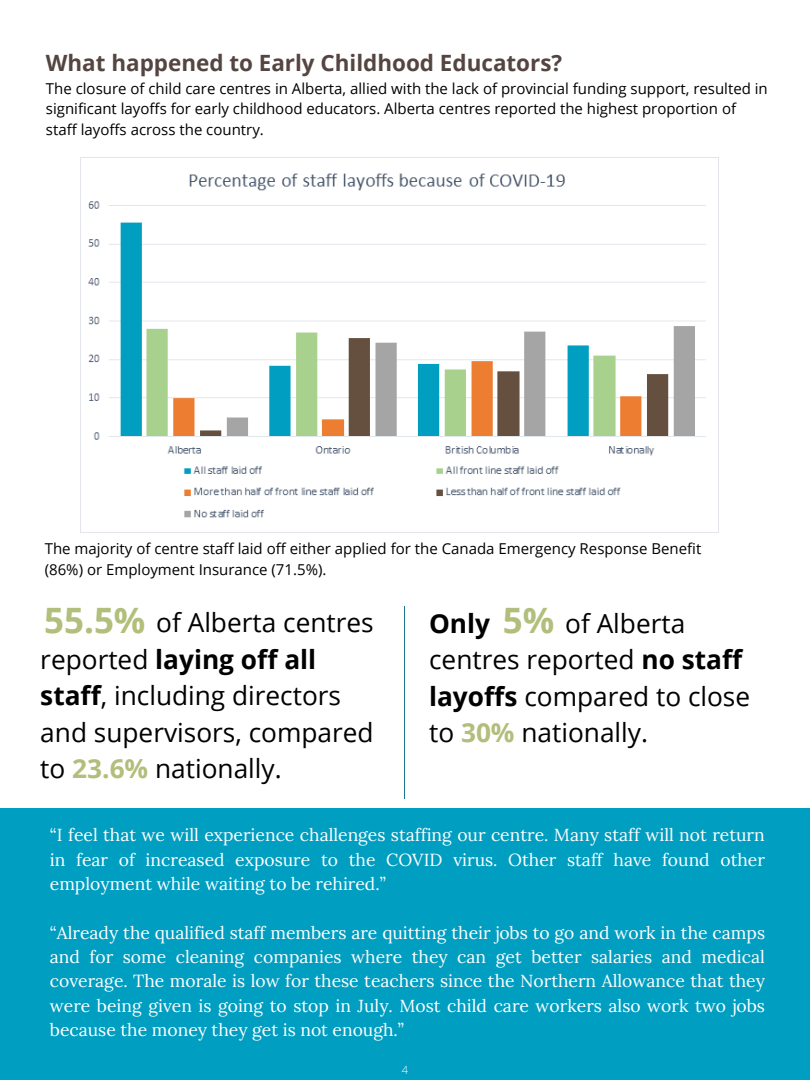
<style>
.page{position:relative;width:810px;height:1080px;background:#fff}
.page>*{position:absolute;margin:0;border:0;box-sizing:border-box;transform-origin:0 0}
.t1{font:700 35px "Open Sans";color:#b2be7b}
.t2{font:26.25px/36.5px "Open Sans";color:#000}
.t3{font:700 26.25px "Open Sans";color:#000}
.t4{font:700 22.44px "Open Sans";color:#544541}
.t5{font:17.5px/24.4px "Lora";color:#fff;text-align:justify}
.t6{font:15px/20.6px "Open Sans";color:#000}
.t7{font:300 11.25px "Open Sans";color:#fff}
.s1{font-weight:700}
.s2{font-weight:700;color:#b2be7b}
</style>
<div class="page">
<div style="left:0;top:808px;width:810px;height:272px;background:#009ec1"></div>
<hr style="left:405px;top:607px;width:1px;height:192px;background:#1b7895">
<img style="left:88px;top:173px;width:618px;height:345px">
<p class="t4" style="left:46px;top:47px;width:518px">What happened to Early Childhood Educators?</p>
<p class="t6" style="left:46px;top:78px;width:723px">The closure of child care centres in Alberta, allied with the lack of provincial funding support, resulted in significant layoffs for early childhood educators. Alberta centres reported the highest proportion of staff layoffs across the country.</p>
<p class="t6" style="left:45px;top:538px;width:658px">The majority of centre staff laid off either applied for the Canada Emergency Response Benefit (86%) or Employment Insurance (71.5%).</p>
<h1 class="t1" style="left:44px;top:596px;width:103px">55.5%</h1>
<h2 class="t3" style="left:429px;top:605px;width:63px">Only</h2>
<h1 class="t1" style="left:503px;top:596px;width:53px">5%</h1>
<h2 class="t2" style="left:40px;top:604px;width:335px;text-indent:116px">of Alberta centres reported <span class="s1">laying off all staff</span>, including directors and supervisors, compared to <span class="s2">23.6%</span> nationally.</h2>
<h2 class="t2" style="left:429px;top:604px;width:323px;text-indent:136px">of Alberta centres reported <span class="s1">no staff layoffs</span> compared to close to <span class="s2">30%</span> nationally.</h2>
<p class="t5" style="left:50px;top:823px;width:717px">“I feel that we will experience challenges staffing our centre. Many staff will not return in fear of increased exposure to the COVID virus. Other staff have found other employment while waiting to be rehired.”</p>
<p class="t5" style="left:50px;top:920px;width:717px">“Already the qualified staff members are quitting their jobs to go and work in the camps and for some cleaning companies where they can get better salaries and medical coverage. The morale is low for these teachers since the Northern Allowance that they were being given is going to stop in July. Most child care workers also work two jobs because the money they get is not enough.”</p>
<p class="t7" style="left:402px;top:1062px;width:8px">4</p>
</div>
